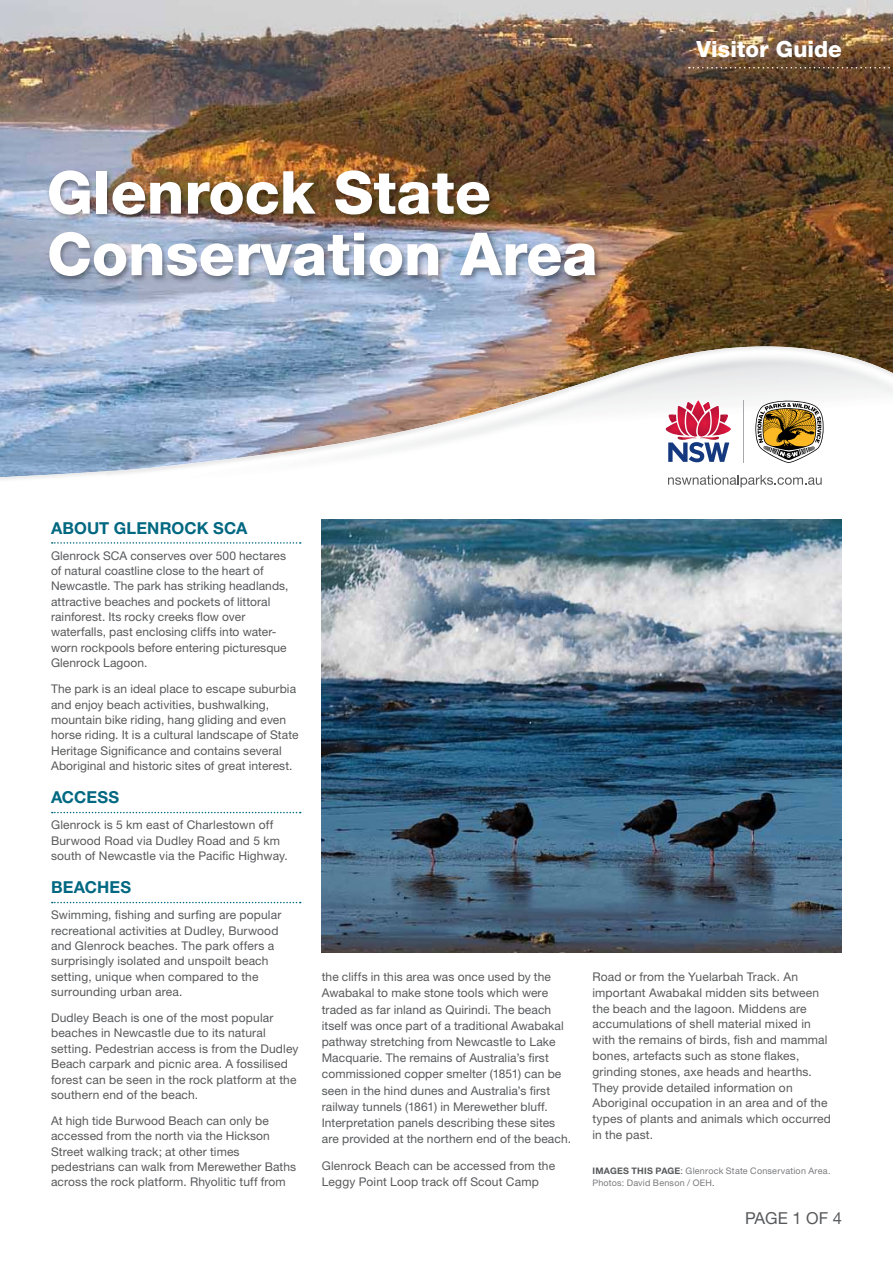
<style>
.page{position:relative;width:893px;height:1263px;background:#fff}
.page>*{position:absolute;margin:0;border:0;box-sizing:border-box;transform-origin:0 0}
.t1{font:800 59.4px/61.5px "Helvetica Neue CE";color:#fff}
.t2{font:800 22.35px "Helvetica Neue LT";color:#fff}
.t3{font:700 16.5px "Helvetica Neue LT";letter-spacing:.005em;color:#006881}
.t4{font:16.5px "Helvetica Neue LT";color:#58595b}
.t5{font:12px/15.3px "Helvetica Neue CE";letter-spacing:.01em;color:#58595b}
.t6{font:9px/12px "Helvetica Neue LT";letter-spacing:.025em;color:#797a7d}
.s1{font-weight:700;color:#58595b}
.s2{color:#58595b}
</style>
<div class="page">
<img style="left:0;top:0;width:893px;height:346px">
<img style="left:47px;top:168px;width:555px;height:115px">
<svg style="left:689px;top:67px;width:204px;height:1px"></svg>
<svg style="left:0;top:346px;width:893px;height:128px;background:#9aa9c0"></svg>
<img style="left:0;top:474px;width:69px;height:70px">
<img style="left:568px;top:346px;width:250px;height:142px">
<img style="left:818px;top:350px;width:75px;height:124px">
<img style="left:461px;top:387px;width:108px;height:101px">
<img style="left:283px;top:418px;width:179px;height:70px">
<img style="left:106px;top:452px;width:178px;height:36px">
<hr style="left:743px;top:400px;width:1px;height:63px;background:#a7a9ac">
<svg style="left:755px;top:400px;width:68px;height:63px"></svg>
<svg style="left:668px;top:475px;width:154px;height:12px"></svg>
<svg style="left:665px;top:400px;width:66px;height:62px"></svg>
<img style="left:712px;top:422px;width:19px;height:14px">
<img style="left:666px;top:422px;width:19px;height:14px">
<img style="left:700px;top:437px;width:19px;height:3px">
<img style="left:677px;top:437px;width:20px;height:3px">
<svg style="left:52px;top:542px;width:249px;height:2px"></svg>
<svg style="left:52px;top:812px;width:249px;height:1px"></svg>
<svg style="left:52px;top:902px;width:249px;height:1px"></svg>
<img style="left:322px;top:519px;width:520px;height:433px">
<h1 class="t1" style="left:47px;top:162px;width:552px">Glenrock State<br>Conservation Area</h1>
<h2 class="t2" style="left:696px;top:36px;width:147px">Visitor Guide</h2>
<h3 class="t3" style="left:51px;top:518px;width:198px">ABOUT GLENROCK SCA</h3>
<p class="t5" style="left:51px;top:548px;width:239px">Glenrock SCA conserves over 500 hectares of natural coastline close to the heart of Newcastle. The park has striking headlands, attractive beaches and pockets of littoral rainforest. Its rocky creeks flow over waterfalls, past enclosing cliffs into water&shy;worn rockpools before entering picturesque Glenrock Lagoon.</p>
<p class="t5" style="left:51px;top:681px;width:249px">The park is an ideal place to escape suburbia and enjoy beach activities, bushwalking, mountain bike riding, hang gliding and even horse riding. It is a cultural landscape of State Heritage Significance and contains several Aboriginal and historic sites of great interest.</p>
<h3 class="t3" style="left:51px;top:787px;width:70px">ACCESS</h3>
<p class="t5" style="left:51px;top:817px;width:238px">Glenrock is 5 km east of Charlestown off<br>Burwood Road via Dudley Road and 5 km south of Newcastle via the Pacific Highway.</p>
<h3 class="t3" style="left:51px;top:877px;width:82px">BEACHES</h3>
<p class="t5" style="left:51px;top:907px;width:232px">Swimming, fishing and surfing are popular recreational activities at Dudley, Burwood and Glenrock beaches. The park offers a surprisingly isolated and unspoilt beach setting, unique when compared to the surrounding urban area.</p>
<p class="t5" style="left:51px;top:1010px;width:249px">Dudley Beach is one of the most popular beaches in Newcastle due to its natural setting. Pedestrian access is from the Dudley Beach carpark and picnic area. A fossilised forest can be seen in the rock platform at the southern end of the beach.</p>
<p class="t5" style="left:51px;top:1113px;width:247px">At high tide Burwood Beach can only be accessed from the north via the Hickson Street walking track; at other times pedestrians can walk from Merewether Baths across the rock platform. Rhyolitic tuff from</p>
<p class="t5" style="left:322px;top:969px;width:251px;line-height:16.2px">the cliffs in this area was once used by the Awabakal to make stone tools which were traded as far inland as Quirindi. The beach itself was once part of a traditional Awabakal pathway stretching from Newcastle to Lake Macquarie. The remains of Australia’s first commissioned copper smelter (1851) can be seen in the hind dunes and Australia’s first railway tunnels (1861) in Merewether bluff.<br>Interpretation panels describing these sites are provided at the northern end of the beach.</p>
<p class="t5" style="left:322px;top:1158px;width:235px;line-height:16.2px">Glenrock Beach can be accessed from the<br>Leggy Point Loop track off Scout Camp</p>
<p class="t5" style="left:592px;top:969px;width:240px;line-height:15.8px">Road or from the Yuelarbah Track. An important Awabakal midden sits between the beach and the lagoon. Middens are accumulations of shell material mixed in with the remains of birds, fish and mammal bones, artefacts such as stone flakes, grinding stones, axe heads and hearths.<br>They provide detailed information on Aboriginal occupation in an area and of the types of plants and animals which occurred in the past.</p>
<p class="t6" style="left:592px;top:1165px;width:239px"><span class="s1">ImAGES THIS pAGE</span><span class="s2">:</span> Glenrock State Conservation Area.<br>Photos: David Benson / OEH<span class="s2">.</span></p>
<h3 class="t4" style="left:745px;top:1208px;width:98px">PAGE 1 OF 4</h3>
</div>
